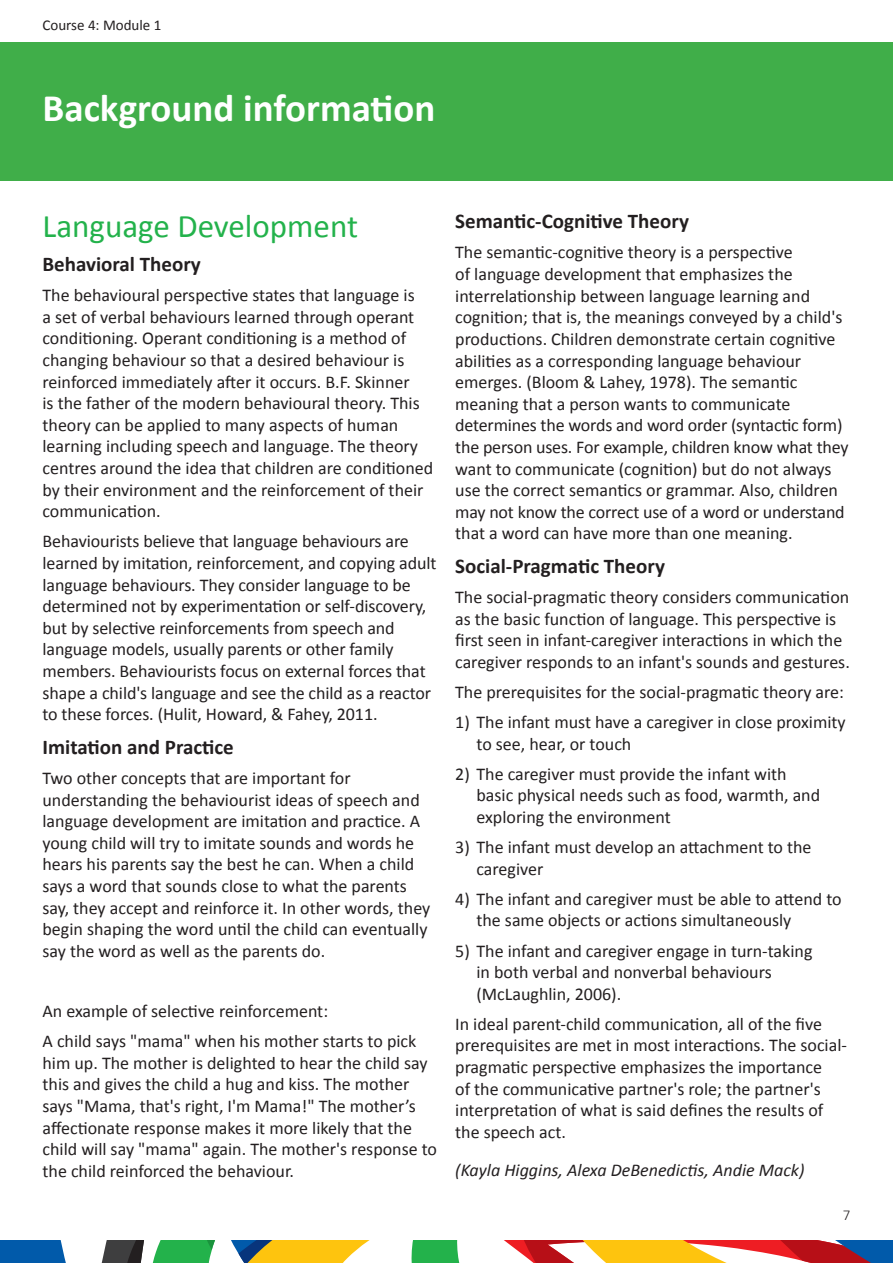
<style>
.page{position:relative;width:893px;height:1263px;background:#fff}
.page>*{position:absolute;margin:0;border:0;box-sizing:border-box;transform-origin:0 0}
.t1{font:700 39px "Calibri";color:#fff}
.t2{font:33px "Calibri";color:#23b24b}
.t3{font:700 21px "Calibri";color:#231f20}
.t4{font:18px/21.6px "Calibri";color:#231f20}
.t5{font:italic 18px "Calibri";color:#231f20}
.t6{font:15px "Calibri";color:#231f20}
.t7{font:300 15px "Calibri";color:#231f20}
</style>
<div class="page">
<svg style="left:0;top:1240px;width:893px;height:23px"></svg>
<div style="left:0;top:43px;width:893px;height:138px;background:#40ae49"></div>
<p class="t6" style="left:43px;top:16px;width:120px">Course 4: Module 1</p>
<h1 class="t1" style="left:43px;top:83px;width:394px">Background information</h1>
<h2 class="t2" style="left:43px;top:206px;width:317px">Language Development</h2>
<p class="t3" style="left:43px;top:251px;width:160px">Behavioral Theory</p>
<p class="t4" style="left:43px;top:284px;width:392px">The behavioural perspective states that language is<br>a set of verbal behaviours learned through operant conditioning. Operant conditioning is a method of changing behaviour so that a desired behaviour is reinforced immediately after it occurs. B.F. Skinner<br>is the father of the modern behavioural theory. This theory can be applied to many aspects of human learning including speech and language. The theory centres around the idea that children are conditioned by their environment and the reinforcement of their communication.</p>
<p class="t4" style="left:43px;top:531px;width:395px">Behaviourists believe that language behaviours are learned by imitation, reinforcement, and copying adult language behaviours. They consider language to be determined not by experimentation or self-discovery, but by selective reinforcements from speech and language models, usually parents or other family members. Behaviourists focus on external forces that shape a child's language and see the child as a reactor to these forces. (Hulit, Howard, &amp; Fahey, 2011.</p>
<p class="t3" style="left:43px;top:733px;width:193px">Imitation and Practice</p>
<p class="t4" style="left:43px;top:767px;width:389px">Two other concepts that are important for understanding the behaviourist ideas of speech and language development are imitation and practice. A young child will try to imitate sounds and words he hears his parents say the best he can. When a child says a word that sounds close to what the parents say, they accept and reinforce it. In other words, they begin shaping the word until the child can eventually say the word as well as the parents do.</p>
<p class="t4" style="left:43px;top:996px;width:375px;line-height:30.2px">An example of selective reinforcement:<br>A child says "mama" when his mother starts to pick</p>
<p class="t4" style="left:43px;top:1052px;width:396px">him up. The mother is delighted to hear the child say this and gives the child a hug and kiss. The mother says "Mama, that's right, I'm Mama!" The mother’s affectionate response makes it more likely that the child will say "mama" again. The mother's response to the child reinforced the behaviour.</p>
<p class="t3" style="left:455px;top:208px;width:235px">Semantic-Cognitive Theory</p>
<p class="t4" style="left:455px;top:242px;width:395px">The semantic-cognitive theory is a perspective<br>of language development that emphasizes the interrelationship between language learning and cognition; that is, the meanings conveyed by a child's productions. Children demonstrate certain cognitive abilities as a corresponding language behaviour emerges. (Bloom &amp; Lahey, 1978). The semantic meaning that a person wants to communicate determines the words and word order (syntactic form) the person uses. For example, children know what they want to communicate (cognition) but do not always use the correct semantics or grammar. Also, children may not know the correct use of a word or understand that a word can have more than one meaning.</p>
<p class="t3" style="left:455px;top:553px;width:211px">Social-Pragmatic Theory</p>
<p class="t4" style="left:455px;top:586px;width:396px">The social-pragmatic theory considers communication as the basic function of language. This perspective is first seen in infant-caregiver interactions in which the caregiver responds to an infant's sounds and gestures.</p>
<p class="t4" style="left:455px;top:681px;width:390px">The prerequisites for the social-pragmatic theory are:</p>
<p class="t4" style="left:476px;top:711px;width:371px;text-indent:-21px">1) The infant must have a caregiver in close proximity to see, hear, or touch</p>
<p class="t4" style="left:476px;top:763px;width:345px;text-indent:-21px">2) The caregiver must provide the infant with basic physical needs such as food, warmth, and exploring the environment</p>
<p class="t4" style="left:476px;top:836px;width:337px;text-indent:-21px">3) The infant must develop an attachment to the caregiver</p>
<p class="t4" style="left:476px;top:888px;width:367px;text-indent:-21px">4) The infant and caregiver must be able to attend to the same objects or actions simultaneously</p>
<p class="t4" style="left:476px;top:940px;width:338px;text-indent:-21px">5) The infant and caregiver engage in turn-taking in both verbal and nonverbal behaviours (McLaughlin, 2006).</p>
<p class="t4" style="left:455px;top:1013px;width:393px">In ideal parent-child communication, all of the five prerequisites are met in most interactions. The social&shy;pragmatic perspective emphasizes the importance<br>of the communicative partner's role; the partner's interpretation of what is said defines the results of the speech act.</p>
<p class="t5" style="left:455px;top:1158px;width:351px">(Kayla Higgins, Alexa DeBenedictis, Andie Mack)</p>
<p class="t7" style="left:843px;top:1206px;width:9px">7</p>
</div>
